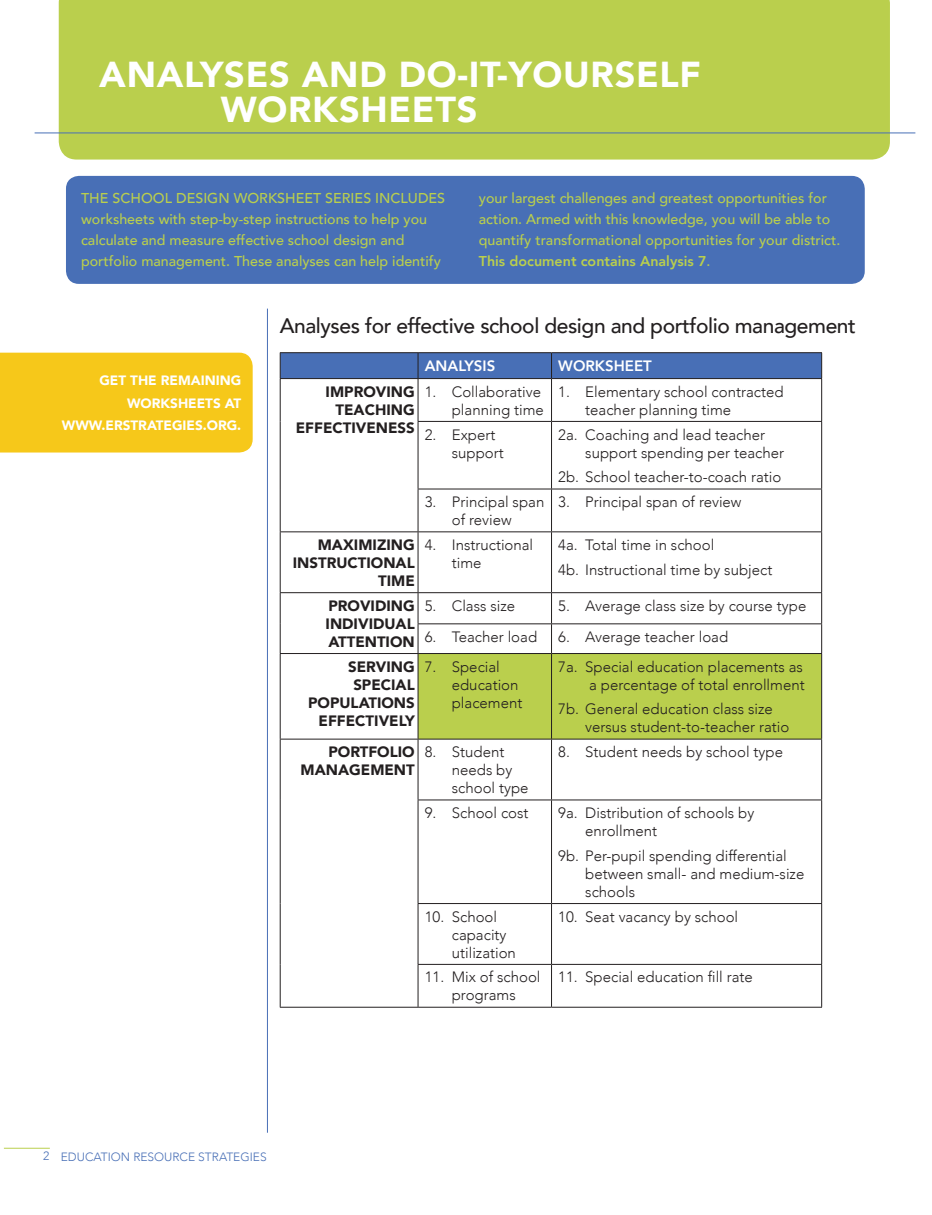
<style>
.page{position:relative;width:932px;height:1215px;background:#fff}
.page>*{position:absolute;margin:0;border:0;box-sizing:border-box;transform-origin:0 0}
.t1{font:900 36px/34.5px "Avenir LT Com";letter-spacing:.02em;color:#fff}
.Body_Subhead{font:500 21px "Avenir LT Com";letter-spacing:-.02em;color:#231f20}
.default{font:300 15px/18px "Avenir LT Com";color:#231f20}
.default-2{font:900 15px/18px "Avenir LT Com";color:#231f20;text-align:right}
.default-3{font:800 15px "Avenir LT Com";color:#fff}
.Body{font:500 14.25px/21px "Avenir LT Com";color:#bacf4d}
.t2{font:900 13.5px/22.5px "Avenir LT Com";color:#fff;text-align:right}
.t3{font:300 12px "Avenir LT Com";color:#486fb6}
.s1{font-weight:800}
</style>
<div class="page">
<div style="left:59px;top:0;width:830px;height:160px;background:#bacf4d"></div>
<hr style="left:35px;top:133px;width:880px;height:1px;background:#486fb6">
<hr style="left:267px;top:309px;width:1px;height:824px;background:#486fb6">
<hr style="left:280px;top:379px;width:1px;height:42px;background:#231f20">
<hr style="left:417px;top:379px;width:1px;height:42px;background:#231f20">
<hr style="left:551px;top:379px;width:1px;height:42px;background:#231f20">
<hr style="left:821px;top:379px;width:1px;height:42px;background:#231f20">
<hr style="left:280px;top:421px;width:1px;height:68px;background:#231f20">
<hr style="left:417px;top:421px;width:134px;height:1px;background:#231f20">
<hr style="left:417px;top:422px;width:1px;height:67px;background:#231f20">
<hr style="left:551px;top:421px;width:271px;height:1px;background:#231f20">
<hr style="left:551px;top:422px;width:1px;height:67px;background:#231f20">
<hr style="left:821px;top:422px;width:1px;height:67px;background:#231f20">
<hr style="left:280px;top:489px;width:1px;height:42px;background:#231f20">
<hr style="left:417px;top:489px;width:134px;height:1px;background:#231f20">
<hr style="left:417px;top:489px;width:1px;height:42px;background:#231f20">
<hr style="left:551px;top:489px;width:271px;height:1px;background:#231f20">
<hr style="left:551px;top:489px;width:1px;height:42px;background:#231f20">
<hr style="left:821px;top:489px;width:1px;height:42px;background:#231f20">
<hr style="left:280px;top:531px;width:138px;height:1px;background:#231f20">
<hr style="left:280px;top:532px;width:1px;height:60px;background:#231f20">
<hr style="left:418px;top:531px;width:133px;height:1px;background:#231f20">
<hr style="left:417px;top:532px;width:1px;height:60px;background:#231f20">
<hr style="left:551px;top:531px;width:271px;height:1px;background:#231f20">
<hr style="left:551px;top:532px;width:1px;height:60px;background:#231f20">
<hr style="left:821px;top:532px;width:1px;height:60px;background:#231f20">
<hr style="left:280px;top:592px;width:138px;height:1px;background:#231f20">
<hr style="left:280px;top:593px;width:1px;height:31px;background:#231f20">
<hr style="left:418px;top:592px;width:133px;height:1px;background:#231f20">
<hr style="left:417px;top:593px;width:1px;height:30px;background:#231f20">
<hr style="left:551px;top:592px;width:271px;height:1px;background:#231f20">
<hr style="left:551px;top:593px;width:1px;height:30px;background:#231f20">
<hr style="left:821px;top:593px;width:1px;height:30px;background:#231f20">
<svg style="left:280px;top:624px;width:1px;height:29px"></svg>
<hr style="left:417px;top:623px;width:134px;height:1px;background:#231f20">
<hr style="left:551px;top:623px;width:271px;height:1px;background:#231f20">
<svg style="left:417px;top:624px;width:405px;height:115px"></svg>
<hr style="left:280px;top:653px;width:138px;height:1px;background:#231f20">
<hr style="left:280px;top:654px;width:1px;height:85px;background:#231f20">
<hr style="left:418px;top:653px;width:133px;height:1px;background:#231f20">
<hr style="left:417px;top:654px;width:1px;height:85px;background:#231f20">
<hr style="left:551px;top:653px;width:271px;height:1px;background:#231f20">
<hr style="left:551px;top:654px;width:1px;height:85px;background:#231f20">
<hr style="left:821px;top:654px;width:1px;height:85px;background:#231f20">
<hr style="left:280px;top:739px;width:138px;height:1px;background:#231f20">
<hr style="left:280px;top:739px;width:1px;height:61px;background:#231f20">
<hr style="left:418px;top:739px;width:133px;height:1px;background:#231f20">
<hr style="left:417px;top:739px;width:1px;height:61px;background:#231f20">
<hr style="left:551px;top:739px;width:271px;height:1px;background:#231f20">
<hr style="left:551px;top:739px;width:1px;height:61px;background:#231f20">
<hr style="left:821px;top:739px;width:1px;height:61px;background:#231f20">
<hr style="left:280px;top:800px;width:1px;height:104px;background:#231f20">
<hr style="left:417px;top:800px;width:134px;height:1px;background:#231f20">
<hr style="left:417px;top:800px;width:1px;height:103px;background:#231f20">
<hr style="left:551px;top:800px;width:271px;height:1px;background:#231f20">
<hr style="left:551px;top:800px;width:1px;height:103px;background:#231f20">
<hr style="left:821px;top:800px;width:1px;height:103px;background:#231f20">
<hr style="left:280px;top:904px;width:1px;height:60px;background:#231f20">
<hr style="left:417px;top:903px;width:134px;height:1px;background:#231f20">
<hr style="left:417px;top:904px;width:1px;height:60px;background:#231f20">
<hr style="left:551px;top:903px;width:271px;height:1px;background:#231f20">
<hr style="left:551px;top:904px;width:1px;height:60px;background:#231f20">
<hr style="left:821px;top:904px;width:1px;height:60px;background:#231f20">
<hr style="left:280px;top:964px;width:1px;height:43px;background:#231f20">
<hr style="left:417px;top:964px;width:134px;height:1px;background:#231f20">
<hr style="left:417px;top:965px;width:1px;height:42px;background:#231f20">
<hr style="left:551px;top:964px;width:271px;height:1px;background:#231f20">
<hr style="left:551px;top:965px;width:1px;height:42px;background:#231f20">
<hr style="left:821px;top:965px;width:1px;height:42px;background:#231f20">
<hr style="left:280px;top:1007px;width:138px;height:1px;background:#231f20">
<hr style="left:418px;top:1007px;width:133px;height:1px;background:#231f20">
<hr style="left:551px;top:1007px;width:271px;height:1px;background:#231f20">
<hr style="left:418px;top:352px;width:133px;height:1px;background:#231f20">
<hr style="left:551px;top:352px;width:271px;height:1px;background:#231f20">
<hr style="left:280px;top:352px;width:138px;height:1px;background:#231f20">
<svg style="left:280px;top:353px;width:542px;height:26px;background:#466baf"></svg>
<hr style="left:280px;top:378px;width:138px;height:1px;background:#231f20">
<div style="left:66px;top:176px;width:798px;height:108px;background:#486fb6;border-radius:13px"></div>
<hr style="left:4px;top:1148px;width:46px;height:1px;background:#bacf4d">
<div style="left:0;top:353px;width:253px;height:100px;background:#f6c81a"></div>
<p class="t1" style="left:221px;top:58px;width:481px;text-indent:-121px">ANALYSES AND DO-IT-YOURSELF<br>WORKSHEETS</p>
<p class="Body" style="left:81px;top:188px;width:365px">THE SCHOOL DESIGN WORKSHEET SERIES INCLUDES worksheets with step-by-step instructions to help you calculate and measure effective school design and portfolio management. These analyses can help identify</p>
<p class="Body" style="left:479px;top:188px;width:363px">your largest challenges and greatest opportunities for action. Armed with this knowledge, you will be able to quantify transformational opportunities for your district.<br><span class="s1">This document contains Analysis 7</span>.</p>
<p class="t2" style="left:62px;top:369px;width:181px">GET THE REMAINING<br>WORKSHEETS AT<br>WWW.ERSTRATEGIES.ORG.</p>
<p class="Body_Subhead" style="left:280px;top:313px;width:577px">Analyses for effective school design and portfolio management</p>
<p class="default-3" style="left:425px;top:357px;width:72px">ANALYSIS</p>
<p class="default-3" style="left:558px;top:357px;width:95px">WORKSHEET</p>
<p class="default-2" style="left:296px;top:382px;width:120px">IMPROVING<br>TEACHING<br>EFFECTIVENESS</p>
<p class="default" style="left:425px;top:383px;width:120px;text-align:right">1. Collaborative planning time</p>
<p class="default" style="left:585px;top:383px;width:200px;text-indent:-27px">1. Elementary school contracted teacher planning time</p>
<p class="default" style="left:452px;top:425px;width:53px;text-indent:-27px">2. Expert support</p>
<p class="default" style="left:585px;top:425px;width:200px;text-indent:-27px">2a. Coaching and lead teacher support spending per teacher</p>
<p class="default" style="left:558px;top:468px;width:224px">2b. School teacher-to-coach ratio</p>
<p class="default" style="left:425px;top:493px;width:121px;text-align:center">3. Principal span of review</p>
<p class="default" style="left:558px;top:493px;width:185px">3. Principal span of review</p>
<p class="default-2" style="left:293px;top:536px;width:123px">MAXIMIZING<br>INSTRUCTIONAL<br>TIME</p>
<p class="default" style="left:452px;top:536px;width:83px;text-indent:-27px">4. Instructional time</p>
<p class="default" style="left:558px;top:536px;width:157px">4a. Total time in school</p>
<p class="default" style="left:558px;top:561px;width:215px">4b. Instructional time by subject</p>
<p class="default-2" style="left:325px;top:597px;width:91px;text-align:justify">PROVIDING INDIVIDUAL ATTENTION</p>
<p class="default" style="left:425px;top:597px;width:92px">5. Class size</p>
<p class="default" style="left:558px;top:597px;width:249px">5. Average class size by course type</p>
<p class="default" style="left:425px;top:628px;width:114px">6. Teacher load</p>
<p class="default" style="left:558px;top:628px;width:171px">6. Average teacher load</p>
<p class="default-2" style="left:308px;top:657px;width:108px">SERVING<br>SPECIAL<br>POPULATIONS<br>EFFECTIVELY</p>
<p class="default" style="left:452px;top:657px;width:72px;text-indent:-27px">7. Special education placement</p>
<p class="default" style="left:558px;top:657px;width:248px;text-align:right">7a. Special education placements as a percentage of total enrollment</p>
<p class="default" style="left:585px;top:700px;width:205px;text-indent:-27px">7b. General education class size versus student-to-teacher ratio</p>
<p class="default-2" style="left:300px;top:743px;width:116px">PORTFOLIO<br>MANAGEMENT</p>
<p class="default" style="left:452px;top:743px;width:78px;text-indent:-27px">8. Student needs by school type</p>
<p class="default" style="left:558px;top:743px;width:226px">8. Student needs by school type</p>
<p class="default" style="left:425px;top:804px;width:105px">9. School cost</p>
<p class="default" style="left:585px;top:804px;width:170px;text-indent:-27px">9a. Distribution of schools by enrollment</p>
<p class="default" style="left:585px;top:847px;width:220px;text-indent:-27px">9b. Per-pupil spending differential between small- and medium-size schools</p>
<p class="default" style="left:452px;top:907px;width:66px;text-indent:-27px">10. School capacity utilization</p>
<p class="default" style="left:558px;top:907px;width:181px">10. Seat vacancy by school</p>
<p class="default" style="left:425px;top:968px;width:117px;text-align:center">11. Mix of school programs</p>
<p class="default" style="left:558px;top:968px;width:196px">11. Special education fill rate</p>
<p class="t3" style="left:43px;top:1149px;width:8px">2</p>
<p class="t3" style="left:61px;top:1150px;width:207px">EDUCATION RESOURCE STRATEGIES</p>
</div>
